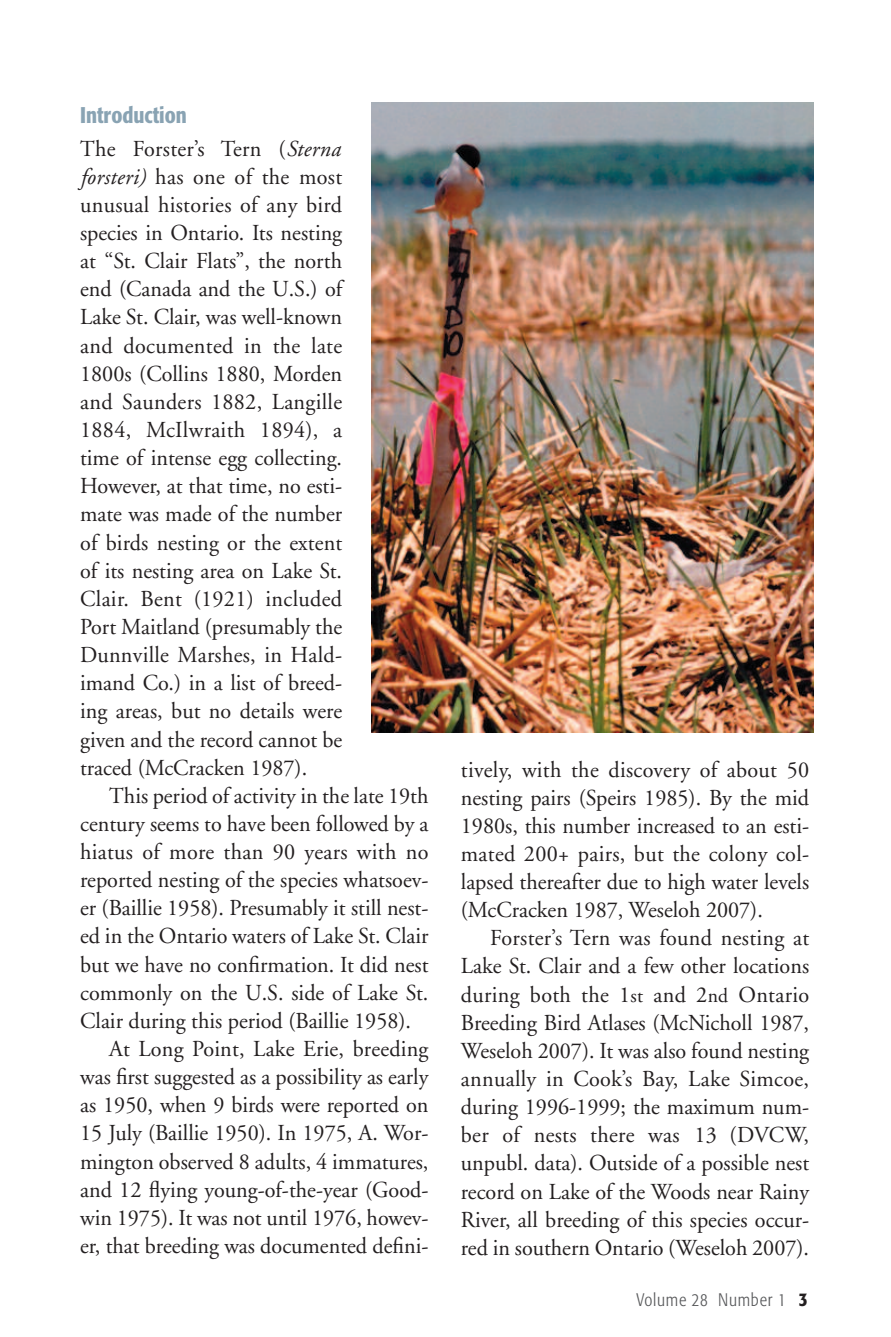
<style>
.page{position:relative;width:891px;height:1337px;background:#fff}
.page>*{position:absolute;margin:0;border:0;box-sizing:border-box;transform-origin:0 0}
.t1{font:22.72px/28.1px "Adobe Garamond";color:#231f20;text-align:justify}
.t2{font:500 condensed 22.5px "Formata";color:#89a3b3}
.t3{font:300 condensed 18px "Formata";letter-spacing:.045em;color:#57585a}
.s1{font-style:italic}
.s2{font-size:20.25px}
.s3{font-weight:500;font-size:19.12px;color:#231f20}
</style>
<div class="page">
<img style="left:371px;top:102px;width:442px;height:630px">
<p class="t2" style="left:80px;top:106px;width:108px">Introduction</p>
<p class="t1" style="left:80px;top:136px;width:264px">The Forster’s Tern (<span class="s1">Sterna forsteri)</span> has one of the most unusual histories of any bird species in Ontario. Its nesting at “St. Clair Flats”, the north end (Canada and the U.S.) of Lake St. Clair, was well-known and documented in the late 1800s (Collins 1880, Morden and Saunders 1882, Langille 1884, McIlwraith 1894), a time of intense egg collecting.<br>However, at that time, no esti&shy;mate was made of the number of birds nesting or the extent of its nesting area on Lake St.<br>Clair. Bent (1921) included Port Maitland (presumably the Dunnville Marshes, in Hald&shy;imand Co.) in a list of breed&shy;ing areas, but no details were given and the record cannot be traced (McCracken 1987).</p>
<p class="t1" style="left:109px;top:783px;width:321px">This period of activity in the late 19th</p>
<p class="t1" style="left:80px;top:811px;width:350px">century seems to have been followed by a</p>
<p class="t1" style="left:80px;top:839px;width:350px">hiatus of more than 90 years with no</p>
<p class="t1" style="left:80px;top:868px;width:350px">reported nesting of the species whatsoev-</p>
<p class="t1" style="left:80px;top:896px;width:350px">er (Baillie 1958). Presumably it still nest-</p>
<p class="t1" style="left:80px;top:924px;width:350px">ed in the Ontario waters of Lake St. Clair</p>
<p class="t1" style="left:80px;top:952px;width:350px">but we have no confirmation. It did nest</p>
<p class="t1" style="left:80px;top:980px;width:350px">commonly on the U.S. side of Lake St.</p>
<p class="t1" style="left:80px;top:1008px;width:333px">Clair during this period (Baillie 1958).</p>
<p class="t1" style="left:109px;top:1036px;width:321px">At Long Point, Lake Erie, breeding</p>
<p class="t1" style="left:80px;top:1064px;width:350px">was first suggested as a possibility as early</p>
<p class="t1" style="left:80px;top:1093px;width:350px">as 1950, when 9 birds were reported on</p>
<p class="t1" style="left:80px;top:1121px;width:350px">15 July (Baillie 1950). In 1975, A. Wor-</p>
<p class="t1" style="left:80px;top:1149px;width:350px">mington observed 8 adults, 4 immatures,</p>
<p class="t1" style="left:80px;top:1177px;width:350px">and 12 flying young-of-the-year (Good-</p>
<p class="t1" style="left:80px;top:1205px;width:350px">win 1975). It was not until 1976, howev-</p>
<p class="t1" style="left:80px;top:1233px;width:350px">er, that breeding was documented defini-</p>
<p class="t1" style="left:461px;top:757px;width:350px">tively, with the discovery of about 50 nesting pairs (Speirs 1985). By the mid 1980s, this number increased to an esti&shy;mated 200+ pairs, but the colony col&shy;lapsed thereafter due to high water levels (McCracken 1987, Weseloh 2007).</p>
<p class="t1" style="left:461px;top:926px;width:350px;text-indent:29px">Forster’s Tern was found nesting at Lake St. Clair and a few other locations during both the 1<span class="s2">st</span> and 2<span class="s2">nd</span> Ontario Breeding Bird Atlases (McNicholl 1987, Weseloh 2007). It was also found nesting annually in Cook’s Bay, Lake Simcoe, during 1996-1999; the maximum num&shy;ber of nests there was 13 (DVCW, unpubl. data). Outside of a possible nest record on Lake of the Woods near Rainy River, all breeding of this species occur&shy;red in southern Ontario (Weseloh 2007).</p>
<p class="t3" style="left:636px;top:1292px;width:173px">Volume 28 Number 1 <span class="s3">3</span></p>
</div>
